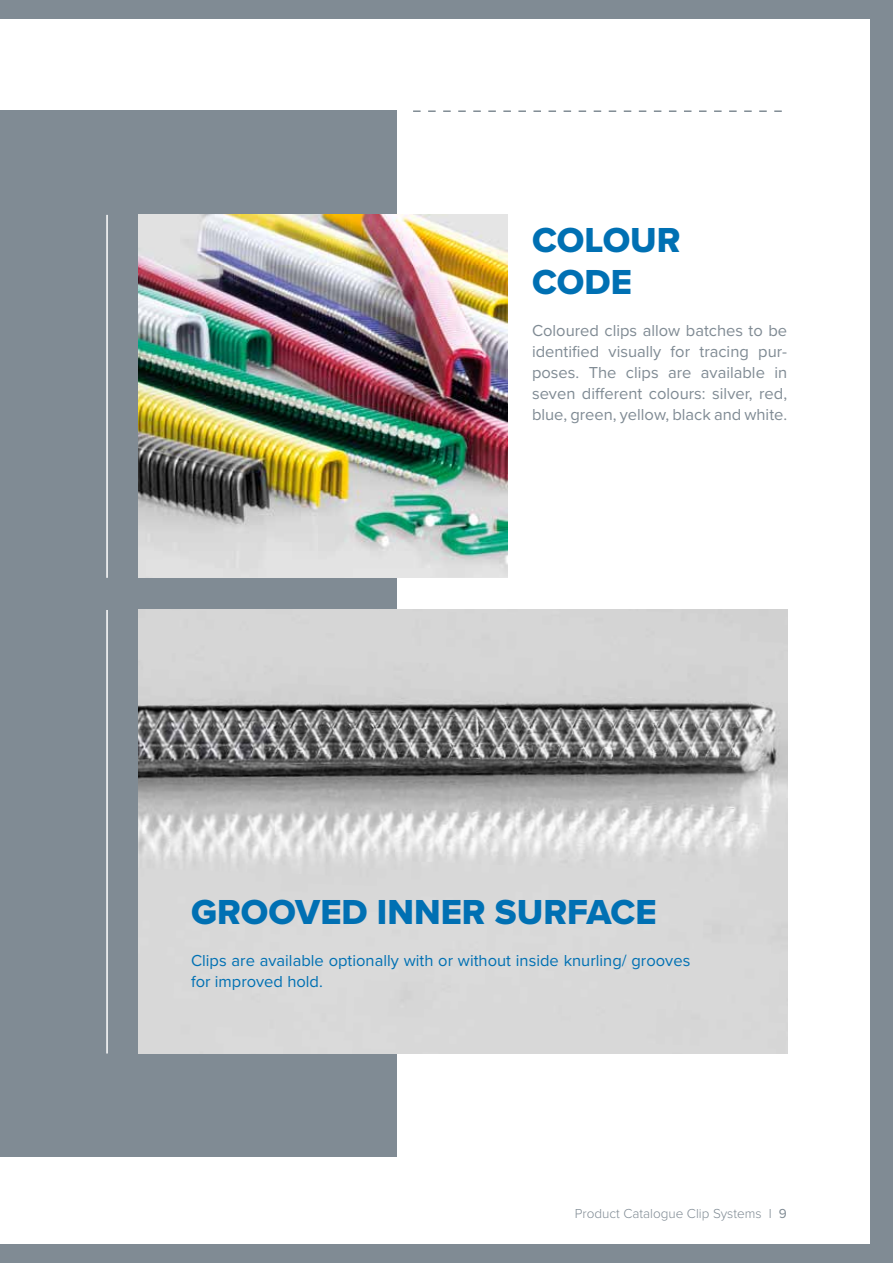
<style>
.page{position:relative;width:893px;height:1263px;background:#808b94}
.page>*{position:absolute;margin:0;border:0;box-sizing:border-box;transform-origin:0 0}
.t1{font:36px/42px "Proxima Nova Extrabld";color:#0070b3}
.t2{font:16.5px/21px "Proxima Nova";color:#808b94;text-align:justify}
.t3{font:16.5px/21px "Proxima Nova";color:#0070b3}
.t4{font:300 13.5px "Proxima Nova";color:#808b94}
.s1{font-weight:400}
</style>
<div class="page">
<div style="left:0;top:19px;width:870px;height:1225px;background:#fff"></div>
<div style="left:0;top:110px;width:397px;height:1047px;background:#808b94"></div>
<svg style="left:413px;top:110px;width:369px;height:2px"></svg>
<hr style="left:106px;top:610px;width:2px;height:443px;background:#fff">
<hr style="left:106px;top:215px;width:2px;height:363px;background:#fff">
<img style="left:139px;top:610px;width:648px;height:443px">
<img style="left:139px;top:215px;width:368px;height:363px">
<h1 class="t1" style="left:532px;top:218px;width:150px">COLOUR<br>CODE</h1>
<p class="t2" style="left:532px;top:319px;width:257px">Coloured clips allow batches to be identified visually for tracing pur&shy;poses. The clips are available in seven different colours: silver, red, blue, green, yellow, black and white.</p>
<h1 class="t1" style="left:191px;top:890px;width:467px">GROOVED INNER SURFACE</h1>
<p class="t3" style="left:191px;top:949px;width:501px">Clips are available optionally with or without inside knurling/ grooves for improved hold.</p>
<p class="t4" style="left:575px;top:1203px;width:213px">Product Catalogue Clip Systems I <span class="s1">9</span></p>
</div>
